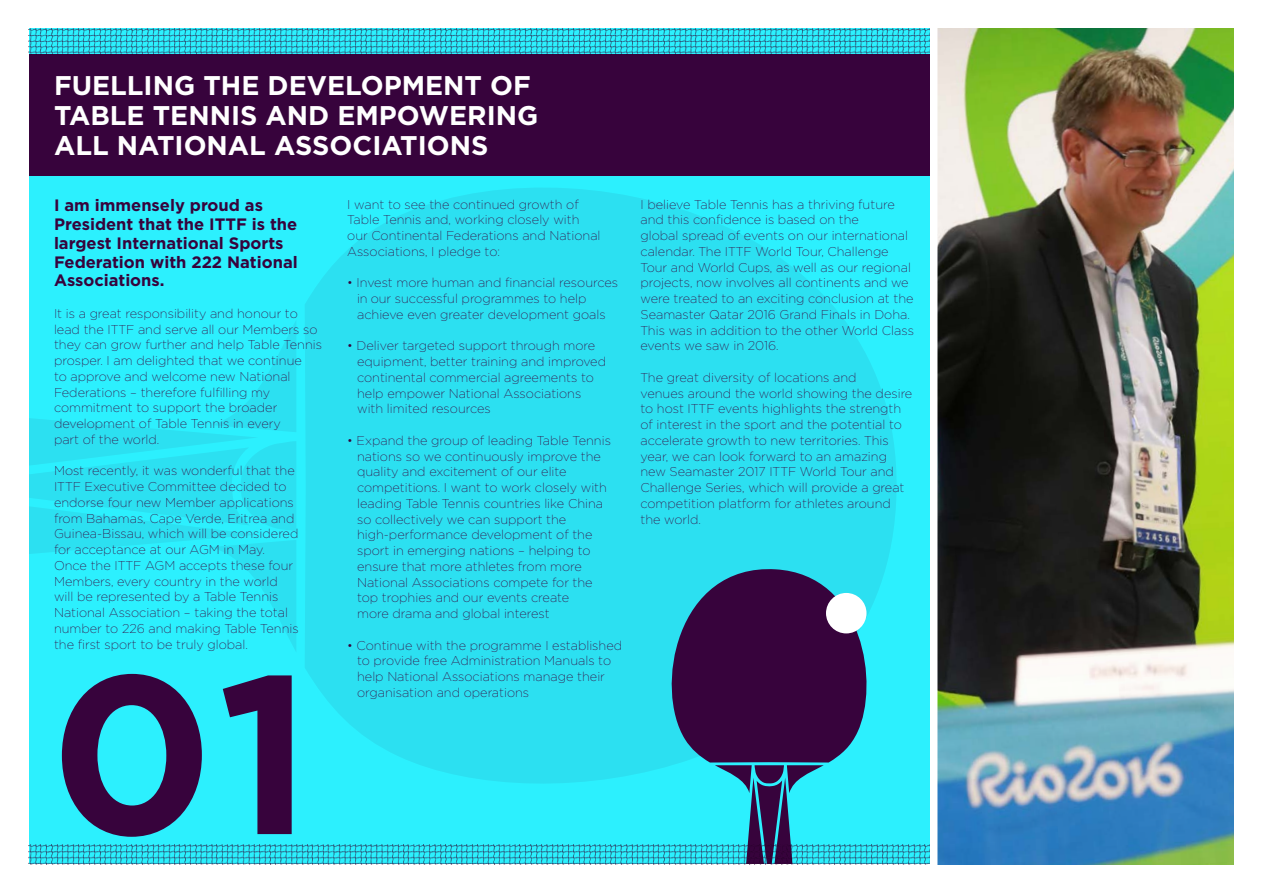
<style>
.page{position:relative;width:1263px;height:893px;background:#fff}
.page>*{position:absolute;margin:0;border:0;box-sizing:border-box;transform-origin:0 0}
.t1{font:700 225px "Gotham";color:#37033c}
.t2{font:700 27px/30px "Gotham";color:#fff}
.t3{font:700 16.5px/18.8px "Gotham";color:#37033c}
.t4{font:200 12.75px/15.8px "Gotham";color:#37033c}
</style>
<div class="page">
<img style="left:29px;top:28px;width:1205px;height:836px">
<svg style="left:305px;top:186px;width:593px;height:599px;background:#2ce2f2"></svg>
<svg style="left:29px;top:319px;width:267px;height:334px;background:#2ceaf9"></svg>
<svg style="left:654px;top:563px;width:225px;height:281px;background:#326c92"></svg>
<div style="left:28px;top:54px;width:906px;height:122px;background:#37033c"></div>
<div style="left:826px;top:593px;width:40px;height:40px;background:#fff;border-radius:50%"></div>
<img style="left:28px;top:28px;width:902px;height:26px">
<img style="left:28px;top:844px;width:902px;height:20px">
<div style="left:930px;top:18px;width:7px;height:867px;background:#fff"></div>
<h2 class="t2" style="left:54px;top:69px;width:486px">FUELLING THE DEVELOPMENT OF<br>TABLE TENNIS AND EMPOWERING<br>ALL NATIONAL ASSOCIATIONS</h2>
<p class="t3" style="left:54px;top:196px;width:245px">I am immensely proud as<br>President that the ITTF is the largest International Sports<br>Federation with 222 National<br>Associations.</p>
<p class="t4" style="left:54px;top:305px;width:270px">It is a great responsibility and honour to lead the ITTF and serve all our Members so they can grow further and help Table Tennis prosper. I am delighted that we continue<br>to approve and welcome new National Federations – therefore fulfilling my commitment to support the broader development of Table Tennis in every<br>part of the world.</p>
<p class="t4" style="left:54px;top:463px;width:246px">Most recently, it was wonderful that the ITTF Executive Committee decided to endorse four new Member applications from Bahamas, Cape Verde, Eritrea and Guinea-Bissau, which will be considered for acceptance at our AGM in May.<br>Once the ITTF AGM accepts these four Members, every country in the world will be represented by a Table Tennis National Association – taking the total number to 226 and making Table Tennis the first sport to be truly global.</p>
<h1 class="t1" style="left:50px;top:624px;width:264px">01</h1>
<p class="t4" style="left:347px;top:196px;width:255px">I want to see the continued growth of Table Tennis and, working closely with our Continental Federations and National Associations, I pledge to:</p>
<p class="t4" style="left:357px;top:275px;width:262px;text-indent:-10px">• Invest more human and financial resources in our successful programmes to help achieve even greater development goals</p>
<p class="t4" style="left:357px;top:338px;width:250px;text-indent:-10px">• Deliver targeted support through more equipment, better training and improved continental commercial agreements to help empower National Associations with limited resources</p>
<p class="t4" style="left:357px;top:432px;width:255px;text-indent:-10px">• Expand the group of leading Table Tennis nations so we continuously improve the quality and excitement of our elite competitions. I want to work closely with leading Table Tennis countries like China so collectively we can support the high-performance development of the sport in emerging nations – helping to ensure that more athletes from more National Associations compete for the top trophies and our events create<br>more drama and global interest</p>
<p class="t4" style="left:357px;top:637px;width:267px;text-indent:-10px">• Continue with the programme I established to provide free Administration Manuals to help National Associations manage their organisation and operations</p>
<p class="t4" style="left:640px;top:196px;width:275px">I believe Table Tennis has a thriving future and this confidence is based on the<br>global spread of events on our international calendar. The ITTF World Tour, Challenge Tour and World Cups, as well as our regional projects, now involves all continents and we were treated to an exciting conclusion at the Seamaster Qatar 2016 Grand Finals in Doha.<br>This was in addition to the other World Class events we saw in 2016.</p>
<p class="t4" style="left:640px;top:369px;width:273px">The great diversity of locations and<br>venues around the world showing the desire to host ITTF events highlights the strength of interest in the sport and the potential to accelerate growth to new territories. This year, we can look forward to an amazing new Seamaster 2017 ITTF World Tour and Challenge Series, which will provide a great competition platform for athletes around the world.</p>
</div>
